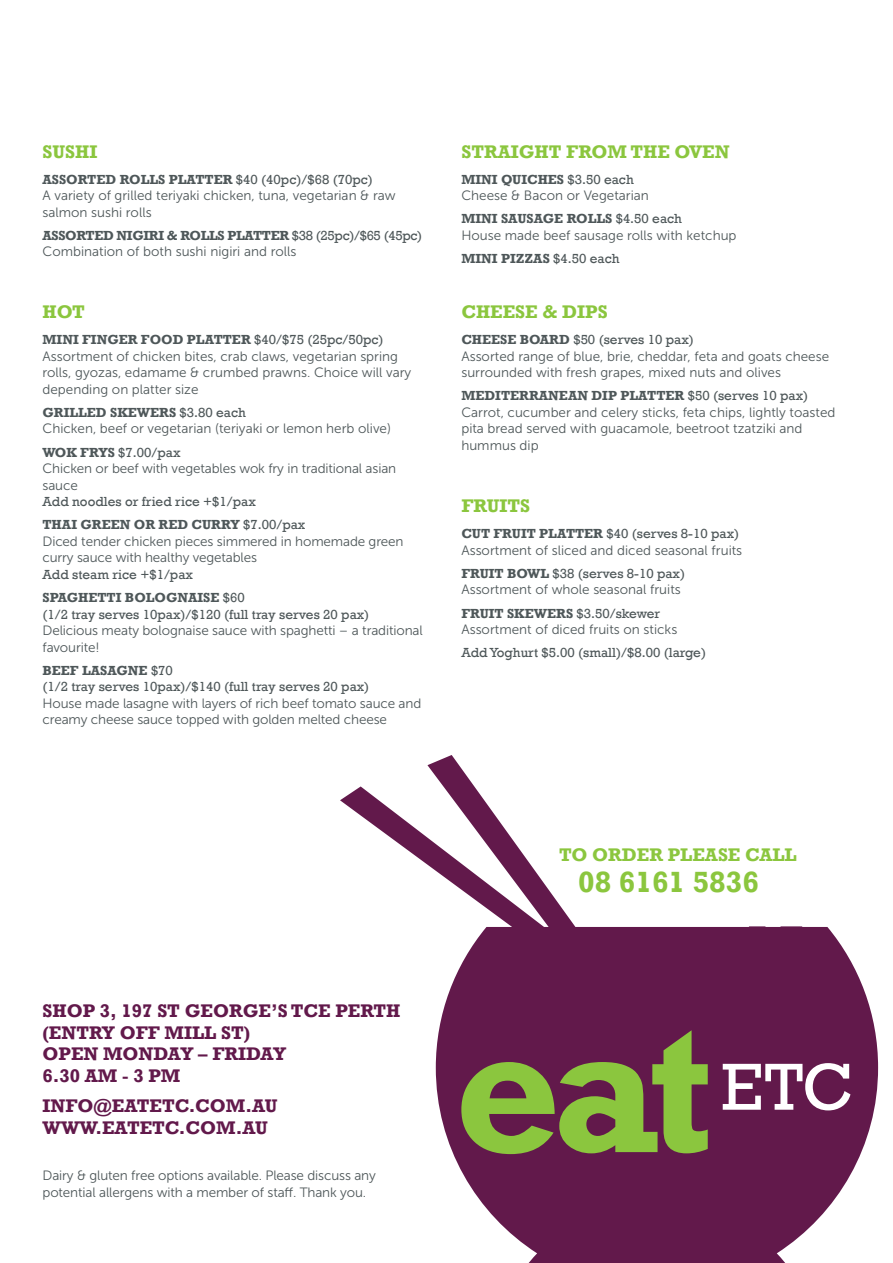
<style>
.page{position:relative;width:893px;height:1263px;background:#fff}
.page>*{position:absolute;margin:0;border:0;box-sizing:border-box;transform-origin:0 0}
.t1{font:700 30px "Rockwell";color:#8bc63e}
.t2{font:700 18.75px/21.8px "Rockwell";color:#62194b}
.t3{font:700 18.75px "Rockwell";color:#8bc63e}
.t4{font:13.5px/16.5px "Museo Sans 300";color:#4e5759}
.t5{font:13.5px "Rockwell";color:#4e5759}
.t6{font:700 13.5px "Rockwell";color:#4e5759}
.s1{font-family:"Rockwell";font-weight:700}
.s2{font-family:"Rockwell"}
.s3{font-weight:400}
</style>
<div class="page">
<svg style="left:340px;top:755px;width:538px;height:508px"></svg>
<svg style="left:461px;top:1030px;width:247px;height:124px;background:#766e44"></svg>
<svg style="left:723px;top:1063px;width:127px;height:47px"></svg>
<p class="t3" style="left:43px;top:140px;width:56px">SUSHI</p>
<p class="t3" style="left:461px;top:140px;width:270px">STRAIGHT FROM THE OVEN</p>
<p class="t4" style="left:43px;top:171px;width:355px"><span class="s1">ASSORTED ROLLS PLATTER</span> <span class="s2">$40 (40pc)/$68 (70pc)<br></span>A variety of grilled teriyaki chicken, tuna, vegetarian &amp; raw salmon sushi rolls</p>
<p class="t4" style="left:43px;top:227px;width:381px"><span class="s1">ASSORTED NIGIRI &amp; ROLLS PLATTER</span> <span class="s2">$38 (25pc)/$65 (45pc)<br></span>Combination of both sushi nigiri and rolls</p>
<p class="t3" style="left:43px;top:300px;width:44px">HOT</p>
<p class="t4" style="left:43px;top:331px;width:370px"><span class="s1">MINI FINGER FOOD PLATTER</span> <span class="s2">$40/$75 (25pc/50pc)<br></span>Assortment of chicken bites, crab claws, vegetarian spring rolls, gyozas, edamame &amp; crumbed prawns. Choice will vary depending on platter size</p>
<p class="t4" style="left:43px;top:404px;width:350px"><span class="s1">GRILLED SKEWERS</span> <span class="s2">$3.80 each<br></span>Chicken, beef or vegetarian (teriyaki or lemon herb olive)</p>
<p class="t4" style="left:43px;top:444px;width:355px"><span class="s1">WOK FRYS</span> <span class="s2">$7.00/pax<br></span>Chicken or beef with vegetables wok fry in traditional asian sauce<br><span class="s2">Add noodles or fried rice +$1/pax</span></p>
<p class="t4" style="left:43px;top:516px;width:363px"><span class="s1">THAI GREEN OR RED CURRY</span> <span class="s2">$7.00/pax<br></span>Diced tender chicken pieces simmered in homemade green curry sauce with healthy vegetables<br><span class="s2">Add steam rice +$1/pax</span></p>
<p class="t4" style="left:43px;top:589px;width:382px"><span class="s1">SPAGHETTI BOLOGNAISE</span> <span class="s2">$60<br>(1/2 tray serves 10pax)/$120 (full tray serves 20 pax)<br></span>Delicious meaty bolognaise sauce with spaghetti – a traditional favourite!</p>
<p class="t4" style="left:43px;top:662px;width:380px"><span class="s1">BEEF LASAGNE</span> <span class="s2">$70<br>(1/2 tray serves 10pax)/$140 (full tray serves 20 pax)<br></span>House made lasagne with layers of rich beef tomato sauce and creamy cheese sauce topped with golden melted cheese</p>
<p class="t4" style="left:461px;top:171px;width:189px"><span class="s1">MINI QUICHES</span> <span class="s2">$3.50 each<br></span>Cheese &amp; Bacon or Vegetarian</p>
<p class="t4" style="left:461px;top:210px;width:277px"><span class="s1">MINI SAUSAGE ROLLS</span> <span class="s2">$4.50 each<br></span>House made beef sausage rolls with ketchup</p>
<p class="t6" style="left:461px;top:250px;width:160px">MINI PIZZAS <span class="s3">$4.50 each</span></p>
<p class="t3" style="left:461px;top:300px;width:148px">CHEESE &amp; DIPS</p>
<p class="t4" style="left:461px;top:331px;width:369px"><span class="s1">CHEESE BOARD</span> <span class="s2">$50 (serves 10 pax)<br></span>Assorted range of blue, brie, cheddar, feta and goats cheese surrounded with fresh grapes, mixed nuts and olives</p>
<p class="t4" style="left:461px;top:387px;width:376px"><span class="s1">MEDITERRANEAN DIP PLATTER</span> <span class="s2">$50 (serves 10 pax)<br></span>Carrot, cucumber and celery sticks, feta chips, lightly toasted pita bread served with guacamole, beetroot tzatziki and hummus dip</p>
<p class="t3" style="left:461px;top:494px;width:70px">FRUITS</p>
<p class="t4" style="left:461px;top:525px;width:282px"><span class="s1">CUT FRUIT PLATTER</span> <span class="s2">$40 (serves 8-10 pax)<br></span>Assortment of sliced and diced seasonal fruits</p>
<p class="t4" style="left:461px;top:565px;width:225px"><span class="s1">FRUIT BOWL</span> <span class="s2">$38 (serves 8-10 pax)<br></span>Assortment of whole seasonal fruits</p>
<p class="t4" style="left:461px;top:605px;width:217px"><span class="s1">FRUIT SKEWERS</span> <span class="s2">$3.50/skewer<br></span>Assortment of diced fruits on sticks</p>
<p class="t5" style="left:461px;top:645px;width:246px">Add Yoghurt $5.00 (small)/$8.00 (large)</p>
<p class="t2" style="left:43px;top:1000px;width:360px">SHOP 3, 197 ST GEORGE’S TCE PERTH (ENTRY OFF MILL ST)<br>OPEN MONDAY – FRIDAY<br>6.30 AM - 3 PM</p>
<p class="t2" style="left:43px;top:1095px;width:237px">INFO@EATETC.COM.AU<br>WWW.EATETC.COM.AU</p>
<p class="t4" style="left:43px;top:1167px;width:335px">Dairy &amp; gluten free options available. Please discuss any potential allergens with a member of staff. Thank you.</p>
<p class="t3" style="left:559px;top:843px;width:239px">TO ORDER PLEASE CALL</p>
<p class="t1" style="left:578px;top:864px;width:182px">08 6161 5836</p>
</div>
